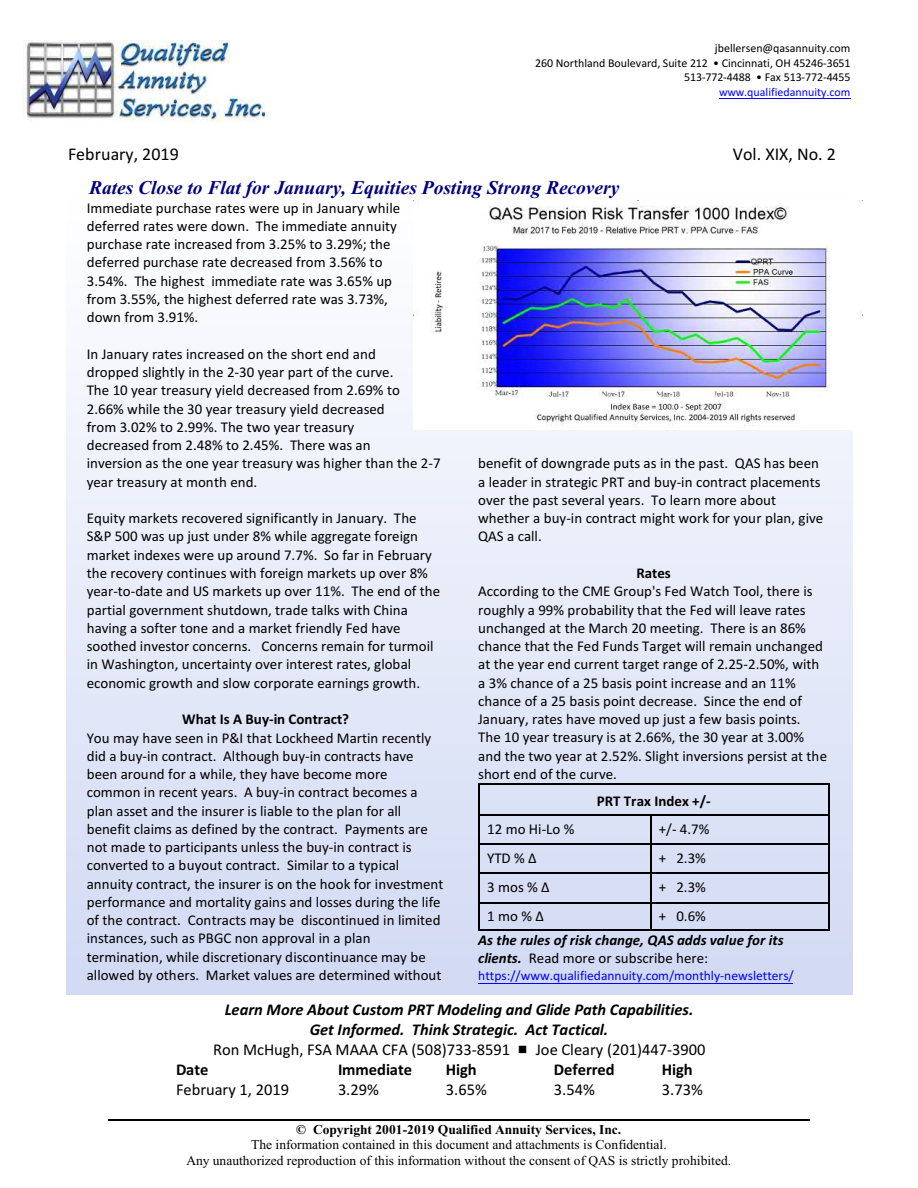
<style>
.page{position:relative;width:918px;height:1188px;background:#fff}
.page>*{position:absolute;margin:0;border:0;box-sizing:border-box;transform-origin:0 0}
.t1{font:italic 700 19.5px "Times New Roman";color:#000080}
.t2{font:18px "Calibri";color:#000}
.t3{font:italic 700 16.5px/20px "Calibri";color:#000;text-align:center}
.t4{font:16.5px "Calibri";color:#000}
.t5{font:700 16.5px "Calibri";letter-spacing:-.005em;color:#000}
.t6{font:15px/18.3px "Calibri";color:#000}
.t7{font:italic 700 15px/18.1px "Calibri";color:#000}
.t8{font:700 15px "Calibri";color:#000}
.t9{font:13.5px/15.5px "Times New Roman";color:#000;text-align:center}
.t10{font:13.5px "Calibri";color:#00f}
.t11{font:700 13.5px "Times New Roman";color:#000}
.t12{font:12px/14.7px "Calibri";color:#000;text-align:right}
.t13{font:12px "Calibri";color:#00f}
.s1{font-weight:400;font-style:normal}
</style>
<div class="page">
<img style="left:23px;top:41px;width:245px;height:81px">
<hr style="left:719px;top:98px;width:131px;height:1px;background:#00f">
<img style="left:67px;top:200px;width:786px;height:794px">
<hr style="left:478px;top:783px;width:2px;height:31px;background:#000">
<hr style="left:828px;top:783px;width:1px;height:31px;background:#000">
<hr style="left:478px;top:783px;width:351px;height:1px;background:#000">
<hr style="left:478px;top:815px;width:2px;height:29px;background:#000">
<hr style="left:478px;top:815px;width:172px;height:1px;background:#000">
<hr style="left:650px;top:815px;width:179px;height:1px;background:#000">
<hr style="left:478px;top:844px;width:2px;height:29px;background:#000">
<hr style="left:478px;top:844px;width:172px;height:1px;background:#000">
<hr style="left:650px;top:844px;width:179px;height:1px;background:#000">
<hr style="left:478px;top:873px;width:2px;height:29px;background:#000">
<hr style="left:478px;top:873px;width:172px;height:1px;background:#000">
<hr style="left:650px;top:873px;width:179px;height:1px;background:#000">
<hr style="left:478px;top:902px;width:2px;height:29px;background:#000">
<hr style="left:478px;top:902px;width:172px;height:1px;background:#000">
<hr style="left:478px;top:930px;width:172px;height:1px;background:#000">
<svg style="left:650px;top:816px;width:1px;height:114px"></svg>
<svg style="left:828px;top:816px;width:1px;height:114px"></svg>
<hr style="left:650px;top:902px;width:179px;height:1px;background:#000">
<hr style="left:650px;top:930px;width:179px;height:1px;background:#000">
<img style="left:414px;top:201px;width:447px;height:228px">
<hr style="left:478px;top:983px;width:315px;height:1px;background:#00f">
<hr style="left:108px;top:1120px;width:702px;height:1px;background:#000">
<p class="t12" style="left:535px;top:41px;width:317px">jbellersen@qasannuity.com<br>260 Northland Boulevard, Suite 212 • Cincinnati, OH 45246-3651<br>513-772-4488 • Fax 513-772-4455</p>
<p class="t13" style="left:719px;top:87px;width:133px">www.qualifiedannuity.com</p>
<p class="t2" style="left:68px;top:147px;width:112px">February, 2019</p>
<p class="t2" style="left:733px;top:147px;width:105px">Vol. XIX, No. 2</p>
<h1 class="t1" style="left:89px;top:181px;width:532px">Rates Close to Flat for January, Equities Posting Strong Recovery</h1>
<p class="t6" style="left:87px;top:200px;width:315px">Immediate purchase rates were up in January while deferred rates were down. The immediate annuity purchase rate increased from 3.25% to 3.29%; the deferred purchase rate decreased from 3.56% to 3.54%. The highest immediate rate was 3.65% up from 3.55%, the highest deferred rate was 3.73%, down from 3.91%.</p>
<p class="t6" style="left:87px;top:346px;width:355px">In January rates increased on the short end and<br>dropped slightly in the 2-30 year part of the curve.<br>The 10 year treasury yield decreased from 2.69% to 2.66% while the 30 year treasury yield decreased<br>from 3.02% to 2.99%. The two year treasury<br>decreased from 2.48% to 2.45%. There was an<br>inversion as the one year treasury was higher than the 2-7 year treasury at month end.</p>
<p class="t6" style="left:87px;top:510px;width:355px">Equity markets recovered significantly in January. The S&amp;P 500 was up just under 8% while aggregate foreign market indexes were up around 7.7%. So far in February the recovery continues with foreign markets up over 8% year-to-date and US markets up over 11%. The end of the partial government shutdown, trade talks with China having a softer tone and a market friendly Fed have soothed investor concerns. Concerns remain for turmoil in Washington, uncertainty over interest rates, global economic growth and slow corporate earnings growth.</p>
<p class="t8" style="left:182px;top:713px;width:168px">What Is A Buy-in Contract?</p>
<p class="t6" style="left:87px;top:730px;width:358px">You may have seen in P&amp;I that Lockheed Martin recently did a buy-in contract. Although buy-in contracts have been around for a while, they have become more common in recent years. A buy-in contract becomes a plan asset and the insurer is liable to the plan for all benefit claims as defined by the contract. Payments are not made to participants unless the buy-in contract is converted to a buyout contract. Similar to a typical annuity contract, the insurer is on the hook for investment performance and mortality gains and losses during the life of the contract. Contracts may be discontinued in limited instances, such as PBGC non approval in a plan termination, while discretionary discontinuance may be allowed by others. Market values are determined without</p>
<p class="t6" style="left:478px;top:455px;width:347px">benefit of downgrade puts as in the past. QAS has been a leader in strategic PRT and buy-in contract placements over the past several years. To learn more about whether a buy-in contract might work for your plan, give QAS a call.</p>
<p class="t8" style="left:636px;top:567px;width:36px">Rates</p>
<p class="t6" style="left:478px;top:583px;width:350px">According to the CME Group's Fed Watch Tool, there is roughly a 99% probability that the Fed will leave rates unchanged at the March 20 meeting. There is an 86% chance that the Fed Funds Target will remain unchanged at the year end current target range of 2.25-2.50%, with a 3% chance of a 25 basis point increase and an 11% chance of a 25 basis point decrease. Since the end of January, rates have moved up just a few basis points.<br>The 10 year treasury is at 2.66%, the 30 year at 3.00% and the two year at 2.52%. Slight inversions persist at the short end of the curve.</p>
<p class="t8" style="left:597px;top:795px;width:115px">PRT Trax Index +/-</p>
<p class="t6" style="left:487px;top:821px;width:89px">12 mo Hi-Lo %</p>
<p class="t6" style="left:659px;top:821px;width:52px">+/- 4.7%</p>
<p class="t6" style="left:487px;top:850px;width:51px">YTD % Ä</p>
<p class="t6" style="left:659px;top:850px;width:49px">+ 2.3%</p>
<p class="t6" style="left:487px;top:880px;width:64px">3 mos % Ä</p>
<p class="t6" style="left:659px;top:880px;width:49px">+ 2.3%</p>
<p class="t6" style="left:487px;top:909px;width:58px">1 mo % Ä</p>
<p class="t6" style="left:659px;top:909px;width:49px">+ 0.6%</p>
<p class="t7" style="left:478px;top:932px;width:307px">As the rules of risk change, QAS adds value for its clients. <span class="s1">Read more or subscribe here:</span></p>
<p class="t10" style="left:478px;top:970px;width:317px">https://www.qualifiedannuity.com/monthly-newsletters/</p>
<p class="t3" style="left:225px;top:1001px;width:470px">Learn More About Custom PRT Modeling and Glide Path Capabilities.<br>Get Informed. Think Strategic. Act Tactical.</p>
<p class="t4" style="left:213px;top:1043px;width:298px">Ron McHugh, FSA MAAA CFA (508)733-8591</p>
<p class="t4" style="left:536px;top:1043px;width:171px">Joe Cleary (201)447-3900</p>
<p class="t5" style="left:176px;top:1063px;width:34px">Date</p>
<p class="t5" style="left:338px;top:1063px;width:76px">Immediate</p>
<p class="t5" style="left:446px;top:1063px;width:32px">High</p>
<p class="t5" style="left:554px;top:1063px;width:62px">Deferred</p>
<p class="t5" style="left:662px;top:1063px;width:32px">High</p>
<p class="t4" style="left:176px;top:1083px;width:115px">February 1, 2019</p>
<p class="t4" style="left:338px;top:1083px;width:42px">3.29%</p>
<p class="t4" style="left:446px;top:1083px;width:42px">3.65%</p>
<p class="t4" style="left:554px;top:1083px;width:42px">3.54%</p>
<p class="t4" style="left:662px;top:1083px;width:42px">3.73%</p>
<p class="t11" style="left:296px;top:1125px;width:326px">© Copyright 2001-2019 Qualified Annuity Services, Inc.</p>
<p class="t9" style="left:186px;top:1138px;width:546px">The information contained in this document and attachments is Confidential.<br>Any unauthorized reproduction of this information without the consent of QAS is strictly prohibited.</p>
</div>
